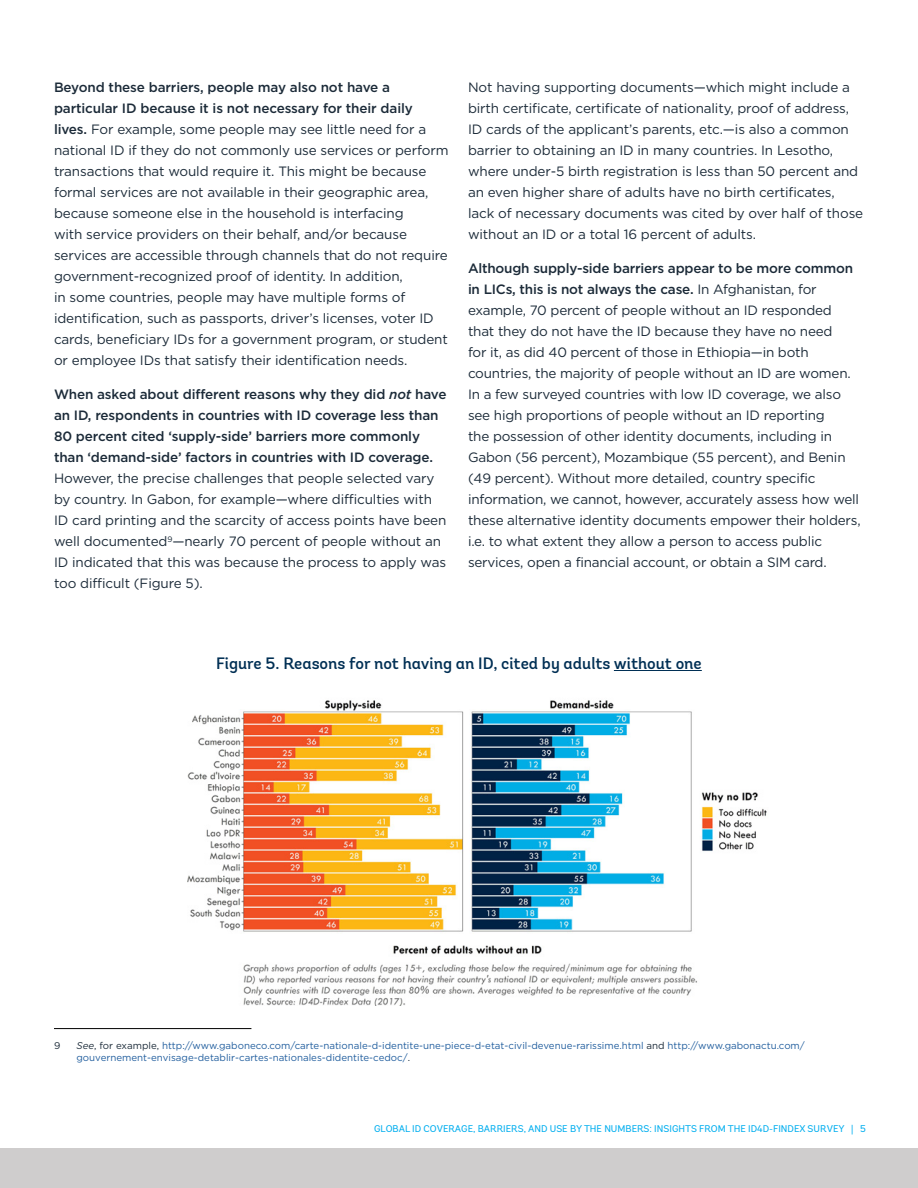
<style>
.page{position:relative;width:918px;height:1188px;background:#fff}
.page>*{position:absolute;margin:0;border:0;box-sizing:border-box;transform-origin:0 0}
.t1{font:500 16.5px "Andes";color:#002f54}
.t2{font:13.5px/21px "Gotham";letter-spacing:-.01em;color:#1c2b39}
.t3{font:500 13.5px/21px "Gotham";letter-spacing:-.01em;color:#1c2b39}
.t4{font:9.75px/12px "Gotham";color:#215e9e}
.t5{font:9.75px "Andes";color:#00aeef}
.t6{font:9.75px "Gotham";color:#1c2b39}
.s1{font-weight:500}
.s2{font-style:italic}
.s3{font-style:italic;color:#1c2b39}
.s4{color:#1c2b39}
</style>
<div class="page">
<div style="left:0;top:1148px;width:918px;height:40px;background:#cfcdcd"></div>
<hr style="left:614px;top:670px;width:88px;height:1px;background:#002f54">
<hr style="left:54px;top:1028px;width:197px;height:1px;background:#000">
<img style="left:187px;top:700px;width:580px;height:305px">
<p class="t2" style="left:54px;top:76px;width:396px"><span class="s1">Beyond these barriers, people may also not have a particular ID because it is not necessary for their daily lives.</span> For example, some people may see little need for a national ID if they do not commonly use services or perform transactions that would require it. This might be because formal services are not available in their geographic area, because someone else in the household is interfacing<br>with service providers on their behalf, and/or because services are accessible through channels that do not require government-recognized proof of identity. In addition,<br>in some countries, people may have multiple forms of identification, such as passports, driver’s licenses, voter ID cards, beneficiary IDs for a government program, or student or employee IDs that satisfy their identification needs.</p>
<p class="t3" style="left:54px;top:384px;width:394px">When asked about different reasons why they did <span class="s2">not</span> have an ID, respondents in countries with ID coverage less than 80 percent cited ‘supply-side’ barriers more commonly than ‘demand-side’ factors in countries with ID coverage.</p>
<p class="t2" style="left:54px;top:468px;width:394px">However, the precise challenges that people selected vary by country. In Gabon, for example—where difficulties with ID card printing and the scarcity of access points have been well documented<sup>9</sup>—nearly 70 percent of people without an ID indicated that this was because the process to apply was too difficult (Figure 5).</p>
<p class="t2" style="left:468px;top:76px;width:397px">Not having supporting documents—which might include a birth certificate, certificate of nationality, proof of address, ID cards of the applicant’s parents, etc.—is also a common barrier to obtaining an ID in many countries. In Lesotho, where under-5 birth registration is less than 50 percent and an even higher share of adults have no birth certificates, lack of necessary documents was cited by over half of those without an ID or a total 16 percent of adults.</p>
<p class="t2" style="left:468px;top:258px;width:394px"><span class="s1">Although supply-side barriers appear to be more common in LICs, this is not always the case.</span> In Afghanistan, for example, 70 percent of people without an ID responded that they do not have the ID because they have no need<br>for it, as did 40 percent of those in Ethiopia—in both countries, the majority of people without an ID are women.<br>In a few surveyed countries with low ID coverage, we also see high proportions of people without an ID reporting<br>the possession of other identity documents, including in Gabon (56 percent), Mozambique (55 percent), and Benin (49 percent). Without more detailed, country specific information, we cannot, however, accurately assess how well these alternative identity documents empower their holders, i.e. to what extent they allow a person to access public services, open a financial account, or obtain a SIM card.</p>
<p class="t1" style="left:216px;top:653px;width:487px">Figure 5. Reasons for not having an ID, cited by adults without one</p>
<p class="t6" style="left:54px;top:1039px;width:8px">9</p>
<p class="t4" style="left:77px;top:1039px;width:730px"><span class="s3">See</span><span class="s4">, for example,</span> http://www.gaboneco.com/carte-nationale-d-identite-une-piece-d-etat-civil-devenue-rarissime.html <span class="s4">and</span> http://www.gabonactu.com/ gouvernement-envisage-detablir-cartes-nationales-didentite-cedoc/<span class="s4">.</span></p>
<p class="t5" style="left:374px;top:1123px;width:493px">GLOBAL ID COVERAGE, BARRIERS, AND USE BY THE NUMBERS: INSIGHTS FROM THE ID4D-FINDEX SURVEY | 5</p>
</div>
